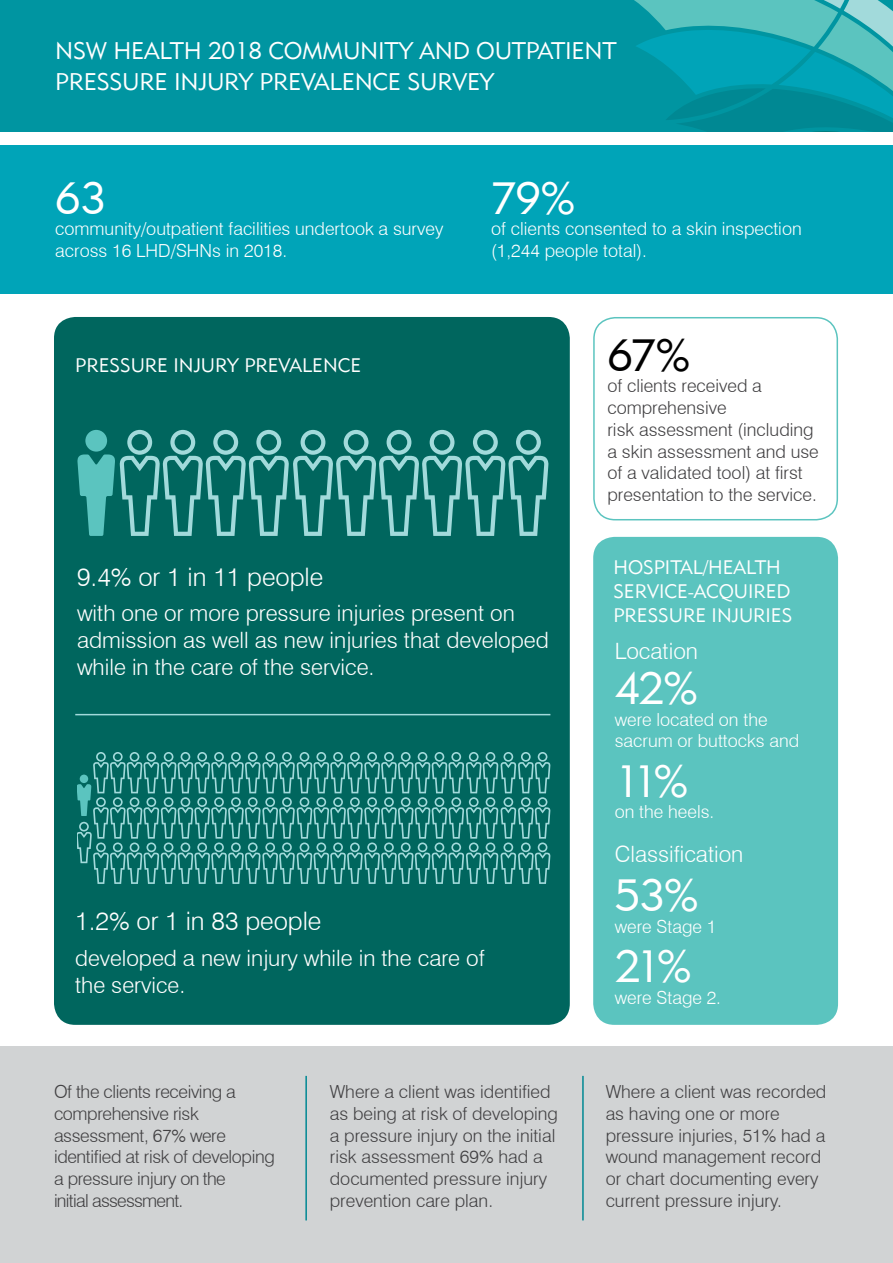
<style>
.page{position:relative;width:893px;height:1263px;background:#fff}
.page>*{position:absolute;margin:0;border:0;box-sizing:border-box;transform-origin:0 0}
.Percentage_-_large{font:45px "Geometric 415 BT Lite A";letter-spacing:-.035em;color:#fff}
.Percentage_-_large-2{font:45px "Geometric 415 BT Lite A";color:#000}
.Sub_heading_Lt_15pt{font:300 25.5px "Swiss 721 BT";color:#fff}
.Heading_-_caps_white{font:24px/30.8px "Geometric 415 BT Lite A";letter-spacing:-.01em;color:#fff}
.Sub_heading_Lt_15pt-2{font:300 22.5px/27px "Swiss 721 BT";color:#fff}
.Heading_-_caps_white-2{font:19.5px/24px "Geometric 415 BT Lite A";color:#fff}
.Body_Copy_Lt_12___14{font:300 18px/21.8px "Swiss 721 BT";color:#414042}
.Body_Copy_Lt_12___14-2{font:300 18px/21.8px "Swiss 721 BT";color:#fff}
.Body_Copy_Lt_12___14-3{font:300 18px/21.8px "Swiss 721 BT";letter-spacing:-.02em;color:#414042}
.s1{font-size:22.2px}
</style>
<div class="page">
<div style="left:0;top:0;width:893px;height:131px;background:#0095a1"></div>
<svg style="left:634px;top:0;width:259px;height:131px"></svg>
<div style="left:0;top:1046px;width:893px;height:217px;background:#d1d3d4"></div>
<hr style="left:582px;top:1076px;width:2px;height:144px;background:#008893">
<hr style="left:305px;top:1076px;width:2px;height:144px;background:#008893">
<div style="left:0;top:146px;width:893px;height:148px;background:#00a4b8"></div>
<div style="left:593px;top:317px;width:245px;height:203px;border:2px solid #5bc4bf;border-radius:21px"></div>
<div style="left:54px;top:317px;width:516px;height:708px;background:#00665e;border-radius:21px"></div>
<hr style="left:75px;top:714px;width:475px;height:1px;background:#a2dadb">
<svg style="left:77px;top:430px;width:472px;height:106px"></svg>
<svg style="left:77px;top:752px;width:473px;height:132px"></svg>
<div style="left:593px;top:537px;width:245px;height:488px;background:#5bc4bf;border-radius:21px"></div>
<p class="Heading_-_caps_white" style="left:55px;top:35px;width:563px">NSW HEALTH 2018 COMMUNITY AND OUTPATIENT<br>PRESSURE INJURY PREVALENCE SURVEY</p>
<p class="Percentage_-_large" style="left:55px;top:170px;width:52px">63</p>
<p class="Body_Copy_Lt_12___14-2" style="left:55px;top:218px;width:390px">community/outpatient facilities undertook a survey across 16 LHD/SHNs in 2018.</p>
<p class="Heading_-_caps_white-2" style="left:75px;top:353px;width:287px">PRESSURE INJURY PREVALENCE</p>
<p class="Percentage_-_large" style="left:491px;top:170px;width:85px">79%</p>
<p class="Body_Copy_Lt_12___14-2" style="left:491px;top:218px;width:312px">of clients consented to a skin inspection (1,244 people total).</p>
<p class="Percentage_-_large-2" style="left:607px;top:327px;width:84px">67%</p>
<p class="Body_Copy_Lt_12___14" style="left:607px;top:375px;width:213px">of clients received a comprehensive<br>risk assessment (including a skin assessment and use of a validated tool) at first presentation to the service.</p>
<p class="Sub_heading_Lt_15pt" style="left:77px;top:561px;width:248px">9.4% or 1 in 11 people</p>
<p class="Sub_heading_Lt_15pt-2" style="left:77px;top:600px;width:473px">with one or more pressure injuries present on admission as well as new injuries that developed while in the care of the service.</p>
<p class="Sub_heading_Lt_15pt" style="left:75px;top:905px;width:248px">1.2% or 1 in 83 people</p>
<p class="Sub_heading_Lt_15pt-2" style="left:75px;top:944px;width:411px"><span class="s1">devel</span>oped a new injury while in the care of the serv<span class="s1">ice.</span></p>
<p class="Heading_-_caps_white-2" style="left:613px;top:555px;width:180px">HOSPITAL/HEALTH<br>SERVICE-ACQUIRED<br>PRESSURE INJURIES</p>
<p class="Sub_heading_Lt_15pt-2" style="left:615px;top:637px;width:85px">Location</p>
<p class="Percentage_-_large" style="left:615px;top:661px;width:84px">42%</p>
<p class="Body_Copy_Lt_12___14-2" style="left:615px;top:708px;width:186px">were located on the sacrum or buttocks and</p>
<p class="Percentage_-_large" style="left:615px;top:753px;width:75px">11%</p>
<p class="Body_Copy_Lt_12___14-2" style="left:615px;top:801px;width:101px">on the heels.</p>
<p class="Sub_heading_Lt_15pt-2" style="left:615px;top:840px;width:130px">Classification</p>
<p class="Percentage_-_large" style="left:615px;top:868px;width:85px">53%</p>
<p class="Body_Copy_Lt_12___14-2" style="left:615px;top:915px;width:103px">were Stage 1</p>
<p class="Percentage_-_large" style="left:615px;top:939px;width:78px">21%</p>
<p class="Body_Copy_Lt_12___14-2" style="left:615px;top:986px;width:108px">were Stage 2.</p>
<p class="Body_Copy_Lt_12___14-3" style="left:54px;top:1081px;width:222px">Of the clients receiving a comprehensive risk assessment, 67% were identified at risk of developing a pressure injury on the<br>initial assessment.</p>
<p class="Body_Copy_Lt_12___14" style="left:330px;top:1081px;width:230px">Where a client was identified as being at risk of developing a pressure injury on the initial risk assessment 69% had a documented pressure injury prevention care plan.</p>
<p class="Body_Copy_Lt_12___14" style="left:606px;top:1081px;width:222px">Where a client was recorded as having one or more pressure injuries, 51% had a wound management record or chart documenting every current pressure injury.</p>
</div>
